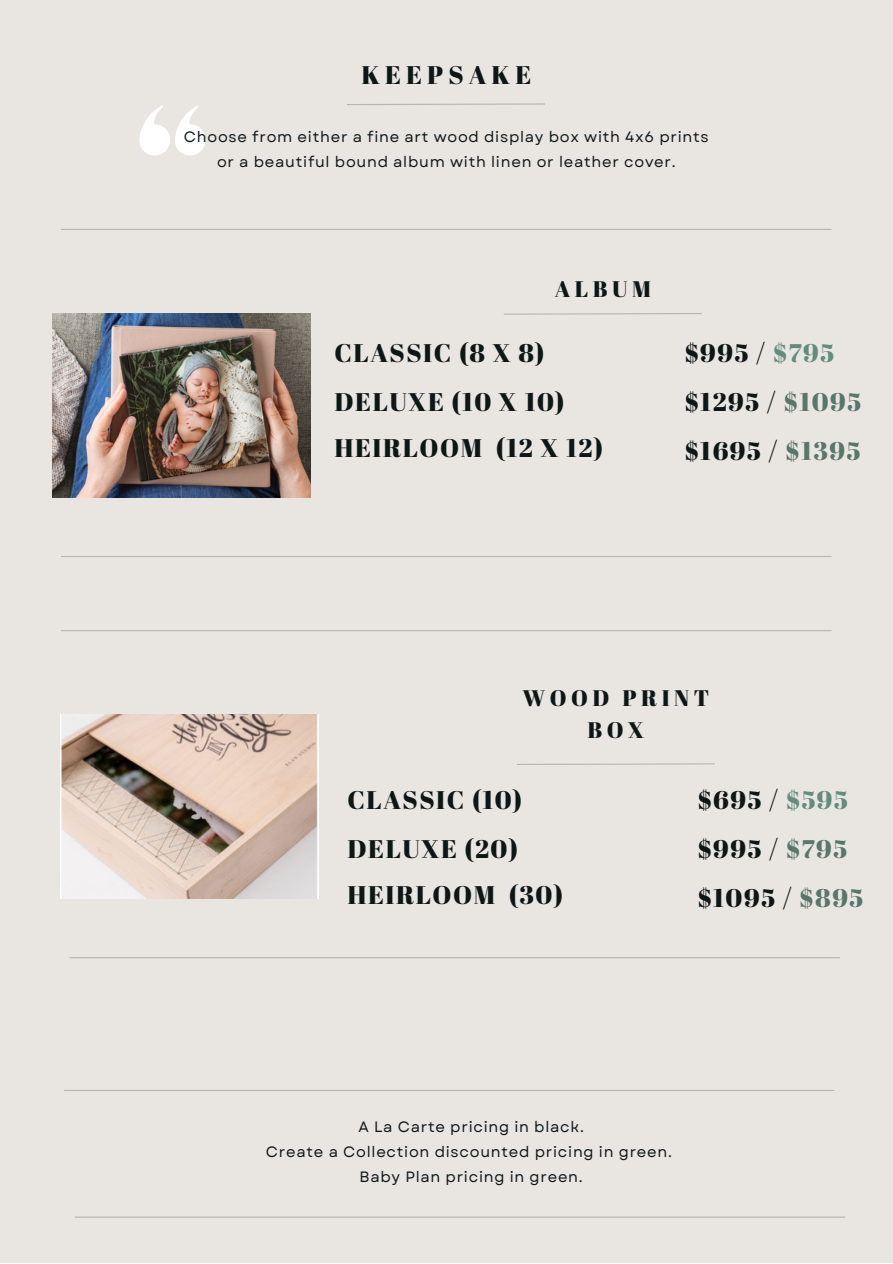
<style>
.page{position:relative;width:893px;height:1264px;background:#fff}
.page>*{position:absolute;margin:0;border:0;box-sizing:border-box;transform-origin:0 0}
.t1{font:25.5px "Abril Fatface";letter-spacing:.06em;color:#0e1718}
.t2{font:25.5px "Abril Fatface";letter-spacing:.2em;color:#0e1718}
.t3{font:22.5px/31.5px "Abril Fatface";letter-spacing:.2em;color:#0e1718;text-align:center}
.t4{font:15px/24.8px "Garet";letter-spacing:.05em;color:#0e1718;text-align:center}
.s1{color:#638c80}
.s2{color:#59766c}
</style>
<div class="page">
<div style="left:0;top:0;width:892px;height:1262px;background:#e9e5e1"></div>
<hr style="left:61px;top:229px;width:770px;height:1px;background:#bbb3ad">
<hr style="left:61px;top:556px;width:770px;height:1px;background:#bbb3ad">
<img style="left:53px;top:313px;width:257px;height:184px">
<svg style="left:504px;top:313px;width:198px;height:2px"></svg>
<hr style="left:61px;top:630px;width:770px;height:1px;background:#bbb3ad">
<hr style="left:69px;top:957px;width:770px;height:1px;background:#bbb3ad">
<img style="left:61px;top:714px;width:257px;height:184px">
<svg style="left:516px;top:763px;width:199px;height:2px"></svg>
<hr style="left:75px;top:1216px;width:770px;height:1px;background:#bbb3ad">
<hr style="left:64px;top:1089px;width:770px;height:1px;background:#bbb3ad">
<svg style="left:139px;top:106px;width:67px;height:49px"></svg>
<svg style="left:347px;top:103px;width:198px;height:2px"></svg>
<p class="t2" style="left:361px;top:57px;width:171px">KEEPSAKE</p>
<p class="t4" style="left:184px;top:125px;width:526px">Choose from either a fine art wood display box with 4x6 prints or a beautiful bound album with linen or leather cover.</p>
<p class="t3" style="left:554px;top:272px;width:98px">ALBUM</p>
<p class="t1" style="left:334px;top:335px;width:211px">CLASSIC (8 X 8)</p>
<p class="t1" style="left:334px;top:384px;width:231px">DELUXE (10 X 10)</p>
<p class="t1" style="left:334px;top:429px;width:270px">HEIRLOOM (12 X 12)</p>
<p class="t1" style="left:684px;top:335px;width:151px">$995 / <span class="s1">$795</span></p>
<p class="t1" style="left:684px;top:384px;width:178px">$1295 / <span class="s2">$1095</span></p>
<p class="t1" style="left:684px;top:433px;width:178px">$1695 / <span class="s2">$1395</span></p>
<p class="t3" style="left:522px;top:682px;width:188px">WOOD PRINT<br>BOX</p>
<p class="t1" style="left:347px;top:782px;width:176px">CLASSIC (10)</p>
<p class="t1" style="left:347px;top:831px;width:172px">DELUXE (20)</p>
<p class="t1" style="left:347px;top:876px;width:217px">HEIRLOOM (30)</p>
<p class="t1" style="left:697px;top:782px;width:152px">$695 / <span class="s1">$595</span></p>
<p class="t1" style="left:697px;top:831px;width:151px">$995 / <span class="s2">$795</span></p>
<p class="t1" style="left:697px;top:880px;width:167px">$1095 / <span class="s2">$895</span></p>
<p class="t4" style="left:358px;top:1114px;width:227px">A La Carte pricing in black.</p>
<p class="t4" style="left:266px;top:1139px;width:407px">Create a Collection discounted pricing in green.</p>
<p class="t4" style="left:359px;top:1164px;width:225px">Baby Plan pricing in green.</p>
</div>
